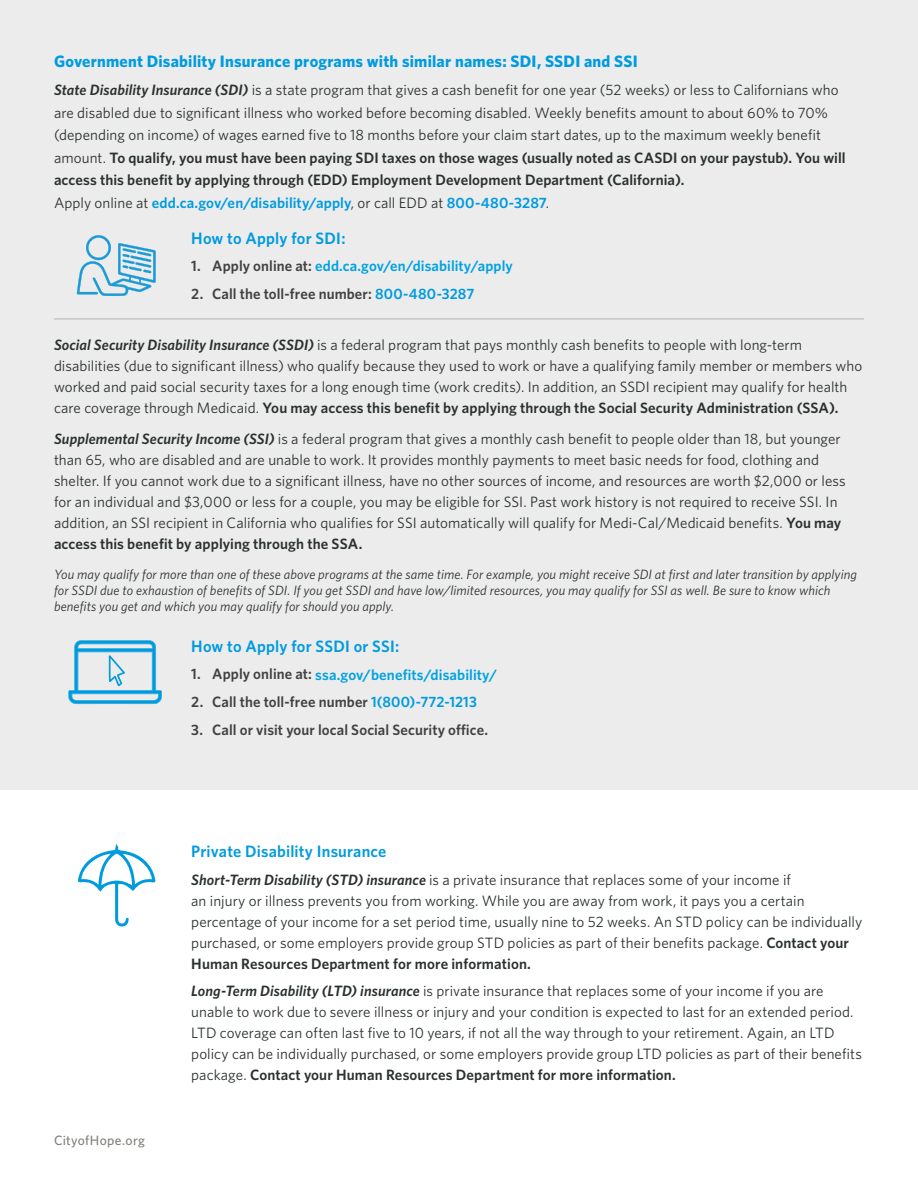
<style>
.page{position:relative;width:918px;height:1188px;background:#fff}
.page>*{position:absolute;margin:0;border:0;box-sizing:border-box;transform-origin:0 0}
.t1{font:700 16.5px "Whitney";letter-spacing:.015em;color:#009bdf}
.t2{font:600 16.5px "Whitney";letter-spacing:.015em;color:#009bdf}
.t3{font:15px/21px "Whitney";letter-spacing:.005em;color:#2a312d}
.t4{font:600 15px "Whitney";letter-spacing:.005em;color:#414042}
.t5{font:600 15px "Whitney";letter-spacing:.005em;color:#00a1e1}
.t6{font:italic 13.5px/16.2px "Whitney";letter-spacing:.005em;color:#2a312d}
.t7{font:500 13.5px "Whitney";letter-spacing:.025em;color:#80827a}
.s1{font-weight:600;font-style:italic}
.s2{font-weight:600}
.s3{font-weight:600;color:#009bdf}
.s4{color:#414042}
.s5{color:#009bdf}
</style>
<div class="page">
<div style="left:0;top:0;width:918px;height:790px;background:#ececec"></div>
<svg style="left:68px;top:640px;width:94px;height:65px"></svg>
<svg style="left:77px;top:235px;width:79px;height:61px"></svg>
<svg style="left:78px;top:844px;width:78px;height:83px"></svg>
<hr style="left:54px;top:318px;width:810px;height:2px;background:#80827a">
<p class="t1" style="left:54px;top:50px;width:585px">Government Disability Insurance programs with similar names: SDI, SSDI and SSI</p>
<p class="t3" style="left:54px;top:78px;width:793px;line-height:22.5px"><span class="s1">State Disability Insurance (SDI)</span> is a state program that gives a cash benefit for one year (52 weeks) or less to Californians who are disabled due to significant illness who worked before becoming disabled. Weekly benefits amount to about 60% to 70% (depending on income) of wages earned five to 18 months before your claim start dates, up to the maximum weekly benefit amount. <span class="s2">To qualify, you must have been paying SDI taxes on those wages (usually noted as CASDI on your paystub). You will access this benefit by applying through (EDD) Employment Development Department (California).<br></span>Apply online at <span class="s3">edd.ca.gov/en/disability/apply</span>, or call EDD at <span class="s3">800-480-3287</span>.</p>
<p class="t2" style="left:191px;top:227px;width:156px">How to Apply for SDI:</p>
<p class="t5" style="left:191px;top:256px;width:323px"><span class="s4">1. Apply online at:</span> edd.ca.gov/en/disability/apply</p>
<p class="t4" style="left:191px;top:284px;width:285px">2. Call the toll-free number: <span class="s5">800-480-3287</span></p>
<p class="t3" style="left:54px;top:334px;width:810px"><span class="s1">Social Security Disability Insurance (SSDI)</span> is a federal program that pays monthly cash benefits to people with long-term disabilities (due to significant illness) who qualify because they used to work or have a qualifying family member or members who worked and paid social security taxes for a long enough time (work credits). In addition, an SSDI recipient may qualify for health care coverage through Medicaid. <span class="s2">You may access this benefit by applying through the Social Security Administration (SSA).</span></p>
<p class="t3" style="left:54px;top:428px;width:793px"><span class="s1">Supplemental Security Income (SSI)</span> is a federal program that gives a monthly cash benefit to people older than 18, but younger than 65, who are disabled and are unable to work. It provides monthly payments to meet basic needs for food, clothing and shelter. If you cannot work due to a significant illness, have no other sources of income, and resources are worth $2,000 or less for an individual and $3,000 or less for a couple, you may be eligible for SSI. Past work history is not required to receive SSI. In addition, an SSI recipient in California who qualifies for SSI automatically will qualify for Medi-Cal/Medicaid benefits. <span class="s2">You may access this benefit by applying through the SSA.</span></p>
<p class="t6" style="left:54px;top:566px;width:805px">You may qualify for more than one of these above programs at the same time. For example, you might receive SDI at first and later transition by applying for SSDI due to exhaustion of benefits of SDI. If you get SSDI and have low/limited resources, you may qualify for SSI as well. Be sure to know which benefits you get and which you may qualify for should you apply.</p>
<p class="t2" style="left:191px;top:635px;width:210px">How to Apply for SSDI or SSI:</p>
<p class="t5" style="left:191px;top:664px;width:307px"><span class="s4">1. Apply online at:</span> ssa.gov/benefits/disability/</p>
<p class="t4" style="left:191px;top:692px;width:287px">2. Call the toll-free number <span class="s5">1(800)-772-1213</span></p>
<p class="t4" style="left:191px;top:720px;width:298px">3. Call or visit your local Social Security office.</p>
<p class="t7" style="left:54px;top:1131px;width:93px">CityofHope.org</p>
<p class="t2" style="left:191px;top:840px;width:197px">Private Disability Insurance</p>
<p class="t3" style="left:191px;top:869px;width:673px"><span class="s1">Short-Term Disability (STD) insurance</span> is a private insurance that replaces some of your income if<br>an injury or illness prevents you from working. While you are away from work, it pays you a certain percentage of your income for a set period time, usually nine to 52 weeks. An STD policy can be individually purchased, or some employers provide group STD policies as part of their benefits package. <span class="s2">Contact your Human Resources Department for more information.</span></p>
<p class="t3" style="left:191px;top:980px;width:672px"><span class="s1">Long-Term Disability (LTD) insurance</span> is private insurance that replaces some of your income if you are unable to work due to severe illness or injury and your condition is expected to last for an extended period.<br>LTD coverage can often last five to 10 years, if not all the way through to your retirement. Again, an LTD policy can be individually purchased, or some employers provide group LTD policies as part of their benefits package. <span class="s2">Contact your Human Resources Department for more information.</span></p>
</div>
